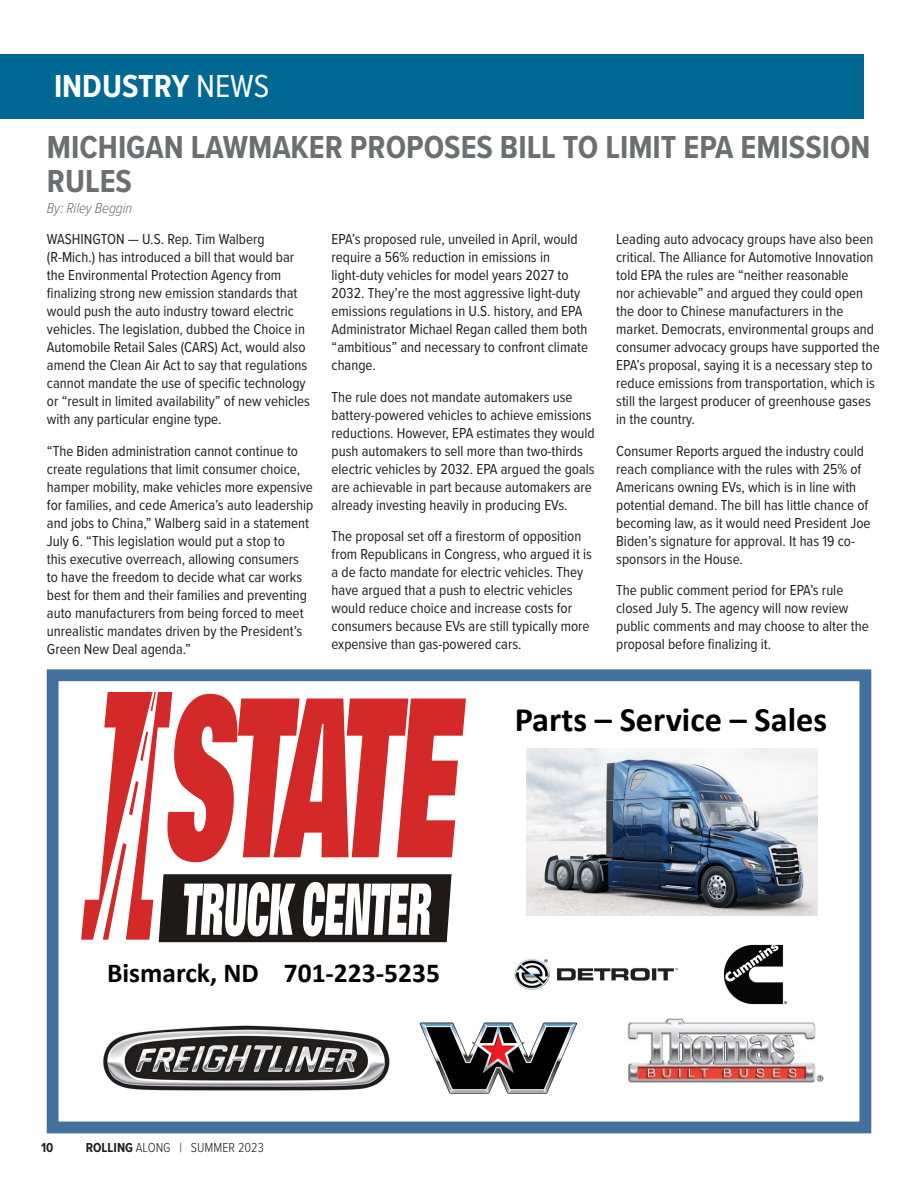
<style>
.page{position:relative;width:918px;height:1188px;background:#fff}
.page>*{position:absolute;margin:0;border:0;box-sizing:border-box;transform-origin:0 0}
.t1{font:700 34.35px "Calibri";color:#000}
.t2{font:700 33px/34.5px "Proxima Nova Cond";color:#6d6e71}
.t3{font:700 33px "Proxima Nova Cond";color:#fff}
.t4{font:700 27.45px "Calibri";color:#000}
.t5{font:15px/18px "Proxima Nova Cond";color:#231f20}
.t6{font:italic 300 15px "Proxima Nova Cond";letter-spacing:-.01em;color:#6d6e71}
.t7{font:300 13.5px "Proxima Nova Cond";color:#231f20}
.t8{font:700 13.5px "Proxima Nova Cond";color:#231f20}
.s1{font-weight:400}
.s2{font-weight:700}
</style>
<div class="page">
<div style="left:0;top:54px;width:864px;height:65px;background:#006892"></div>
<svg style="left:81px;top:692px;width:385px;height:251px"></svg>
<img style="left:103px;top:1025px;width:287px;height:66px">
<img style="left:514px;top:959px;width:164px;height:31px">
<img style="left:723px;top:944px;width:65px;height:61px">
<img style="left:526px;top:748px;width:292px;height:168px">
<div style="left:47px;top:670px;width:824px;height:463px;border:12px solid #41719c"></div>
<img style="left:419px;top:1023px;width:158px;height:70px">
<img style="left:627px;top:1018px;width:197px;height:65px">
<h2 class="t3" style="left:54px;top:61px;width:217px">INDUSTRY <span class="s1">NEWS</span></h2>
<h2 class="t2" style="left:47px;top:129px;width:825px">MICHIGAN LAWMAKER PROPOSES BILL TO LIMIT EPA EMISSION<br>RULES</h2>
<p class="t6" style="left:47px;top:197px;width:87px">By: Riley Beggin</p>
<p class="t5" style="left:47px;top:230px;width:265px">WASHINGTON — U.S. Rep. Tim Walberg (R-Mich.) has introduced a bill that would bar the Environmental Protection Agency from finalizing strong new emission standards that would push the auto industry toward electric vehicles. The legislation, dubbed the Choice in Automobile Retail Sales (CARS) Act, would also amend the Clean Air Act to say that regulations cannot mandate the use of specific technology or “result in limited availability” of new vehicles with any particular engine type.</p>
<p class="t5" style="left:47px;top:441px;width:268px">“The Biden administration cannot continue to create regulations that limit consumer choice, hamper mobility, make vehicles more expensive for families, and cede America’s auto leadership and jobs to China,” Walberg said in a statement July 6. “This legislation would put a stop to<br>this executive overreach, allowing consumers to have the freedom to decide what car works best for them and their families and preventing auto manufacturers from being forced to meet unrealistic mandates driven by the President’s Green New Deal agenda.”</p>
<p class="t5" style="left:332px;top:230px;width:258px">EPA’s proposed rule, unveiled in April, would require a 56% reduction in emissions in light-duty vehicles for model years 2027 to 2032. They’re the most aggressive light-duty emissions regulations in U.S. history, and EPA Administrator Michael Regan called them both “ambitious” and necessary to confront climate change.</p>
<p class="t5" style="left:332px;top:387px;width:265px">The rule does not mandate automakers use battery-powered vehicles to achieve emissions reductions. However, EPA estimates they would push automakers to sell more than two-thirds electric vehicles by 2032. EPA argued the goals are achievable in part because automakers are already investing heavily in producing EVs.</p>
<p class="t5" style="left:332px;top:527px;width:262px">The proposal set off a firestorm of opposition from Republicans in Congress, who argued it is a de facto mandate for electric vehicles. They have argued that a push to electric vehicles would reduce choice and increase costs for consumers because EVs are still typically more expensive than gas-powered cars.</p>
<p class="t5" style="left:616px;top:230px;width:265px">Leading auto advocacy groups have also been critical. The Alliance for Automotive Innovation told EPA the rules are “neither reasonable<br>nor achievable” and argued they could open the door to Chinese manufacturers in the market. Democrats, environmental groups and consumer advocacy groups have supported the EPA’s proposal, saying it is a necessary step to reduce emissions from transportation, which is still the largest producer of greenhouse gases in the country.</p>
<p class="t5" style="left:616px;top:441px;width:256px">Consumer Reports argued the industry could reach compliance with the rules with 25% of Americans owning EVs, which is in line with potential demand. The bill has little chance of becoming law, as it would need President Joe Biden’s signature for approval. It has 19 co&shy;sponsors in the House.</p>
<p class="t5" style="left:616px;top:581px;width:254px">The public comment period for EPA’s rule closed July 5. The agency will now review public comments and may choose to alter the proposal before finalizing it.</p>
<h1 class="t1" style="left:515px;top:695px;width:314px">Parts – Service – Sales</h1>
<h3 class="t4" style="left:107px;top:953px;width:334px">Bismarck, ND 701-223-5235</h3>
<p class="t8" style="left:41px;top:1137px;width:14px">10</p>
<p class="t7" style="left:86px;top:1137px;width:180px"><span class="s2">ROLLING</span> ALONG | SUMMER 2023</p>
</div>
